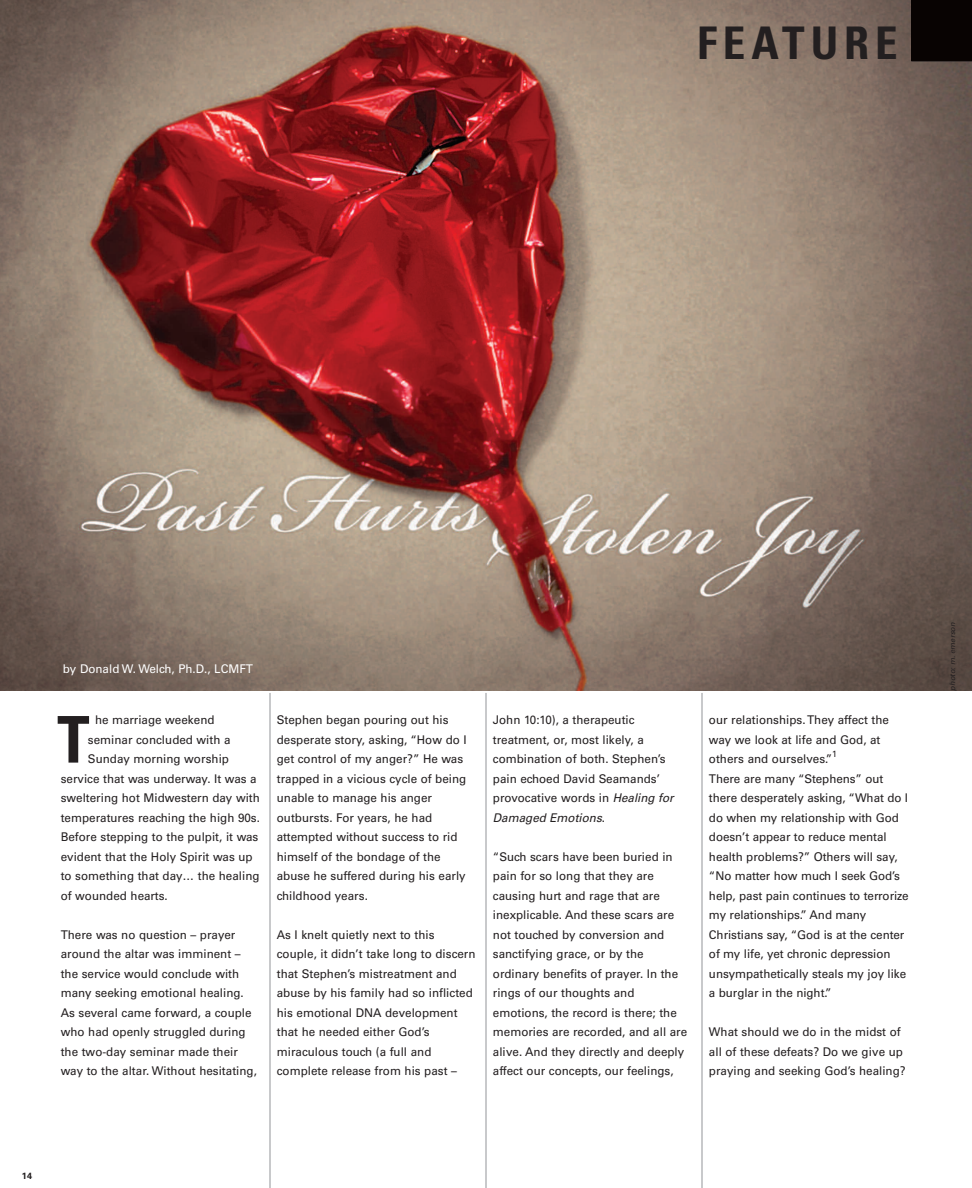
<style>
.page{position:relative;width:972px;height:1188px;background:#fff}
.page>*{position:absolute;margin:0;border:0;box-sizing:border-box;transform-origin:0 0}
.t1{font:700 condensed 64.5px "Univers";color:#231f20}
.t2{font:700 condensed 45px "Univers";letter-spacing:.135em;color:#231f20}
.t3{font:12px/19.5px "Univers";color:#231f20}
.t4{font:12px "Univers";color:#fff}
.t5{font:700 9px "Univers";color:#231f20}
.t6{font:9px "Univers";color:#231f20}
.t7{font:italic 7.5px "Univers";color:#231f20}
.s1{font-style:italic}
</style>
<div class="page">
<img style="left:0;top:0;width:972px;height:690px">
<hr style="left:911px;top:61px;width:61px;height:1px;background:#231f20">
<div style="left:911px;top:0;width:61px;height:61px;background:#080302"></div>
<hr style="left:270px;top:693px;width:1px;height:495px;background:#939598">
<hr style="left:486px;top:693px;width:1px;height:495px;background:#939598">
<hr style="left:702px;top:693px;width:1px;height:495px;background:#939598">
<h2 class="t2" style="left:697px;top:27px;width:202px">FEATURE</h2>
<p class="t4" style="left:63px;top:665px;width:192px">by Donald W. Welch, Ph.D., LCMFT</p>
<p class="t3" style="left:95px;top:711px;width:121px">he marriage weekend</p>
<p class="t3" style="left:88px;top:731px;width:144px">seminar concluded with a</p>
<p class="t3" style="left:88px;top:750px;width:143px">Sunday morning worship</p>
<p class="t3" style="left:61px;top:770px;width:197px">service that was underway. It was a</p>
<p class="t3" style="left:61px;top:789px;width:201px">sweltering hot Midwestern day with</p>
<p class="t3" style="left:61px;top:809px;width:201px">temperatures reaching the high 90s.</p>
<p class="t3" style="left:61px;top:828px;width:199px">Before stepping to the pulpit, it was</p>
<p class="t3" style="left:61px;top:848px;width:193px">evident that the Holy Spirit was up</p>
<p class="t3" style="left:61px;top:867px;width:200px">to something that day… the healing</p>
<p class="t3" style="left:61px;top:887px;width:109px">of wounded hearts.</p>
<p class="t3" style="left:61px;top:926px;width:198px">There was no question – prayer around the altar was imminent – the service would conclude with many seeking emotional healing.<br>As several came forward, a couple who had openly struggled during the two-day seminar made their way to the altar. Without hesitating,</p>
<h1 class="t1" style="left:57px;top:716px;width:34px">T</h1>
<p class="t3" style="left:277px;top:711px;width:191px">Stephen began pouring out his desperate story, asking, “How do I get control of my anger?” He was trapped in a vicious cycle of being unable to manage his anger outbursts. For years, he had attempted without success to rid himself of the bondage of the abuse he suffered during his early childhood years.</p>
<p class="t3" style="left:277px;top:926px;width:200px">As I knelt quietly next to this couple, it didn’t take long to discern that Stephen’s mistreatment and abuse by his family had so inflicted his emotional DNA development that he needed either God’s miraculous touch (a full and complete release from his past –</p>
<p class="t3" style="left:493px;top:711px;width:182px">John 10:10), a therapeutic treatment, or, most likely, a combination of both. Stephen’s pain echoed David Seamands’ provocative words in <span class="s1">Healing for<br>Damaged Emotions</span>.</p>
<p class="t3" style="left:493px;top:848px;width:196px">“Such scars have been buried in pain for so long that they are causing hurt and rage that are inexplicable. And these scars are not touched by conversion and sanctifying grace, or by the ordinary benefits of prayer. In the rings of our thoughts and emotions, the record is there; the memories are recorded, and all are alive. And they directly and deeply affect our concepts, our feelings,</p>
<p class="t3" style="left:709px;top:711px;width:182px">our relationships. They affect the way we look at life and God, at others and ourselves.”</p>
<p class="t6" style="left:832px;top:751px;width:6px">1</p>
<p class="t3" style="left:709px;top:770px;width:201px">There are many “Stephens” out there desperately asking, “What do I do when my relationship with God doesn’t appear to reduce mental health problems?” Others will say, “No matter how much I seek God’s help, past pain continues to terrorize my relationships.” And many<br>Christians say, “God is at the center of my life, yet chronic depression unsympathetically steals my joy like a burglar in the night.”</p>
<p class="t3" style="left:709px;top:1023px;width:198px">What should we do in the midst of all of these defeats? Do we give up praying and seeking God’s healing?</p>
<p class="t5" style="left:22px;top:1173px;width:12px">14</p>
<p class="t7" style="left:950px;top:691px;width:70px;rotate:-90deg">photo: m. emerson</p>
</div>
